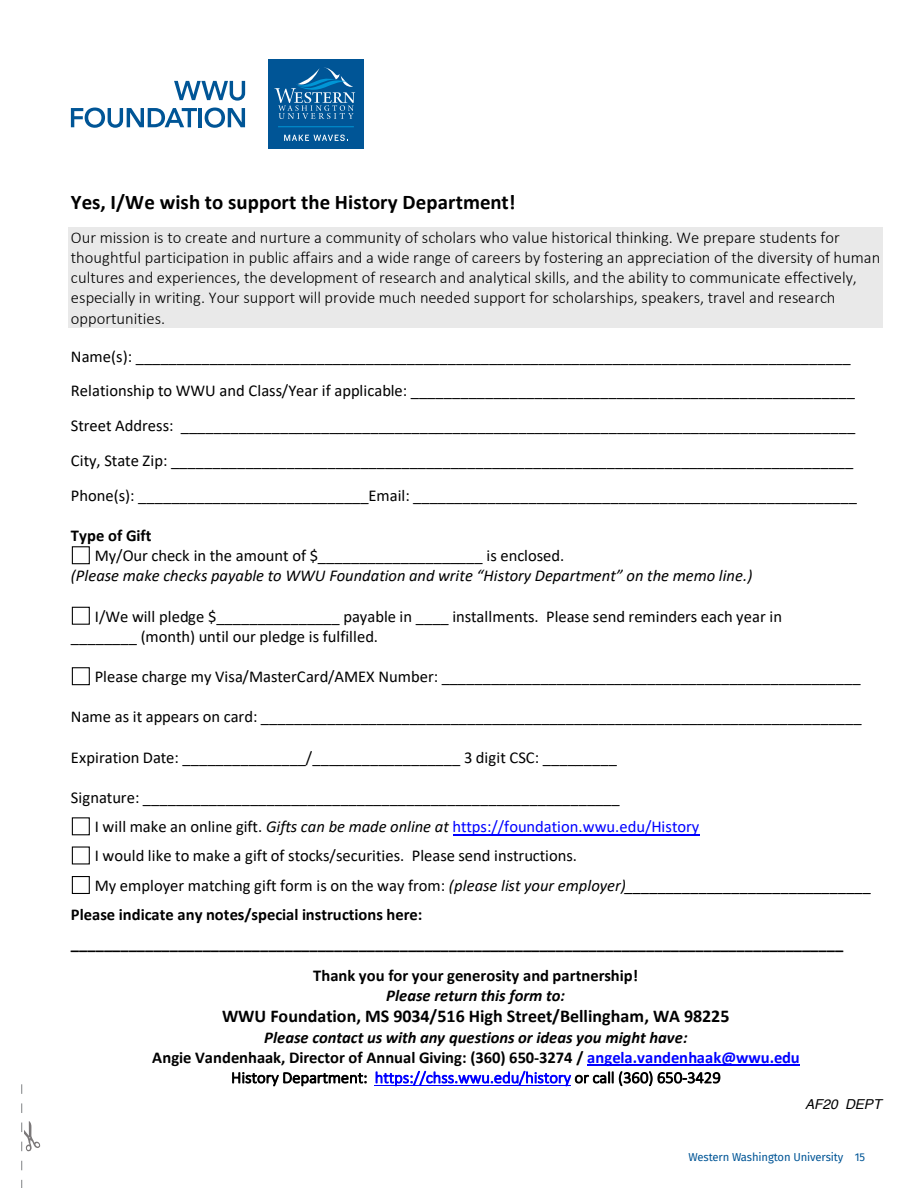
<style>
.page{position:relative;width:918px;height:1188px;background:#fff}
.page>*{position:absolute;margin:0;border:0;box-sizing:border-box;transform-origin:0 0}
.t1{font:700 20.85px "Calibri";color:#000}
.t2{font:700 18px "Calibri";color:#000}
.t3{font:16.5px/34.8px "Calibri";color:#000}
.t4{font:300 16.5px/20.1px "Calibri";color:#000}
.t5{font:700 16.5px/20.1px "Calibri";color:#000;text-align:center}
.t6{font:italic 16.5px "Calibri";color:#000}
.t7{font:16.5px "Calibri";color:#00f}
.t8{font:300 16.2px "Calibri";color:#000}
.t9{font:italic 13.65px "Helvetica";letter-spacing:-.01em;color:#000}
.t10{font:11.25px "Fira Sans";letter-spacing:-.01em;color:#005596}
.s1{color:#000}
.s2{font-style:italic;color:#000}
.s3{font-style:normal}
.s4{font-style:italic}
.s5{color:#00f}
</style>
<div class="page">
<svg style="left:21px;top:1084px;width:20px;height:104px"></svg>
<div style="left:69px;top:227px;width:814px;height:20px;background:#e9e9e9"></div>
<div style="left:69px;top:247px;width:814px;height:20px;background:#e9e9e9"></div>
<div style="left:69px;top:267px;width:814px;height:21px;background:#e9e9e9"></div>
<div style="left:69px;top:288px;width:814px;height:20px;background:#e9e9e9"></div>
<div style="left:69px;top:308px;width:814px;height:20px;background:#e9e9e9"></div>
<div style="left:72px;top:546px;width:18px;height:18px;border:1px solid #000"></div>
<div style="left:72px;top:607px;width:18px;height:18px;border:1px solid #000"></div>
<div style="left:72px;top:667px;width:18px;height:18px;border:1px solid #000"></div>
<div style="left:72px;top:817px;width:18px;height:18px;border:1px solid #000"></div>
<hr style="left:453px;top:834px;width:246px;height:1px;background:#00f">
<div style="left:72px;top:846px;width:18px;height:18px;border:1px solid #000"></div>
<div style="left:72px;top:876px;width:18px;height:18px;border:1px solid #000"></div>
<hr style="left:587px;top:1065px;width:213px;height:1px;background:#00f">
<hr style="left:375px;top:1085px;width:196px;height:1px;background:#00f">
<svg style="left:174px;top:81px;width:71px;height:20px"></svg>
<svg style="left:71px;top:107px;width:126px;height:21px"></svg>
<hr style="left:199px;top:108px;width:3px;height:19px;background:#005596">
<svg style="left:205px;top:107px;width:40px;height:21px"></svg>
<div style="left:268px;top:59px;width:96px;height:90px;background:#005596"></div>
<svg style="left:274px;top:67px;width:81px;height:52px"></svg>
<svg style="left:284px;top:135px;width:64px;height:6px"></svg>
<hr style="left:278px;top:126px;width:76px;height:1px;background:#0096d6">
<p class="t1" style="left:71px;top:187px;width:446px">Yes, I/We wish to support the History Department!</p>
<p class="t4" style="left:71px;top:227px;width:811px">Our mission is to create and nurture a community of scholars who value historical thinking. We prepare students for thoughtful participation in public affairs and a wide range of careers by fostering an appreciation of the diversity of human cultures and experiences, the development of research and analytical skills, and the ability to communicate effectively, especially in writing. Your support will provide much needed support for scholarships, speakers, travel and research opportunities.</p>
<p class="t3" style="left:71px;top:338px;width:788px">Name(s): _______________________________________________________________________________________ Relationship to WWU and Class/Year if applicable: ______________________________________________________ Street Address: __________________________________________________________________________________ City, State Zip: ___________________________________________________________________________________ Phone(s): ____________________________Email: ______________________________________________________</p>
<p class="t5" style="left:71px;top:525px;width:82px">Type of Gift</p>
<p class="t3" style="left:95px;top:538px;width:471px">My/Our check in the amount of $____________________ is enclosed.</p>
<p class="t6" style="left:71px;top:564px;width:683px">(Please make checks payable to WWU Foundation and write “History Department” on the memo line.)</p>
<p class="t3" style="left:71px;top:606px;width:713px;line-height:20.1px;text-indent:24px">I/We will pledge $_______________ payable in ____ installments. Please send reminders each year in ________ (month) until our pledge is fulfilled.</p>
<p class="t3" style="left:95px;top:659px;width:768px">Please charge my Visa/MasterCard/AMEX Number: ___________________________________________________</p>
<p class="t3" style="left:71px;top:699px;width:792px">Name as it appears on card: _________________________________________________________________________</p>
<p class="t3" style="left:71px;top:739px;width:548px">Expiration Date: _______________/__________________ 3 digit CSC: _________</p>
<p class="t3" style="left:71px;top:780px;width:550px">Signature: __________________________________________________________</p>
<p class="t7" style="left:95px;top:815px;width:606px"><span class="s1">I will make an online gift.</span> <span class="s2">Gifts can be made online at</span> https://foundation.wwu.edu/History</p>
<p class="t3" style="left:95px;top:838px;width:484px">I would like to make a gift of stocks/securities. Please send instructions.</p>
<p class="t6" style="left:95px;top:874px;width:779px"><span class="s3">My employer matching gift form is on the way from:</span> (please list your employer)______________________________</p>
<p class="t5" style="left:71px;top:904px;width:353px">Please indicate any notes/special instructions here:</p>
<p class="t5" style="left:71px;top:934px;width:774px">______________________________________________________________________________________________</p>
<p class="t5" style="left:313px;top:965px;width:327px">Thank you for your generosity and partnership!<br><span class="s4">Please return this form to:</span></p>
<p class="t2" style="left:222px;top:1004px;width:509px">WWU Foundation, MS 9034/516 High Street/Bellingham, WA 98225</p>
<p class="t5" style="left:152px;top:1027px;width:649px"><span class="s4">Please contact us with any questions or ideas you might have:<br></span>Angie Vandenhaak, Director of Annual Giving: (360) 650-3274 / <span class="s5">angela.vandenhaak@wwu.edu</span></p>
<p class="t8" style="left:231px;top:1068px;width:491px">History Department: <span class="s5">https://chss.wwu.edu/history</span> or call (360) 650-3429</p>
<p class="t9" style="left:805px;top:1093px;width:78px">AF20 DEPT</p>
<p class="t10" style="left:689px;top:1149px;width:178px">Western Washington University 15</p>
</div>
